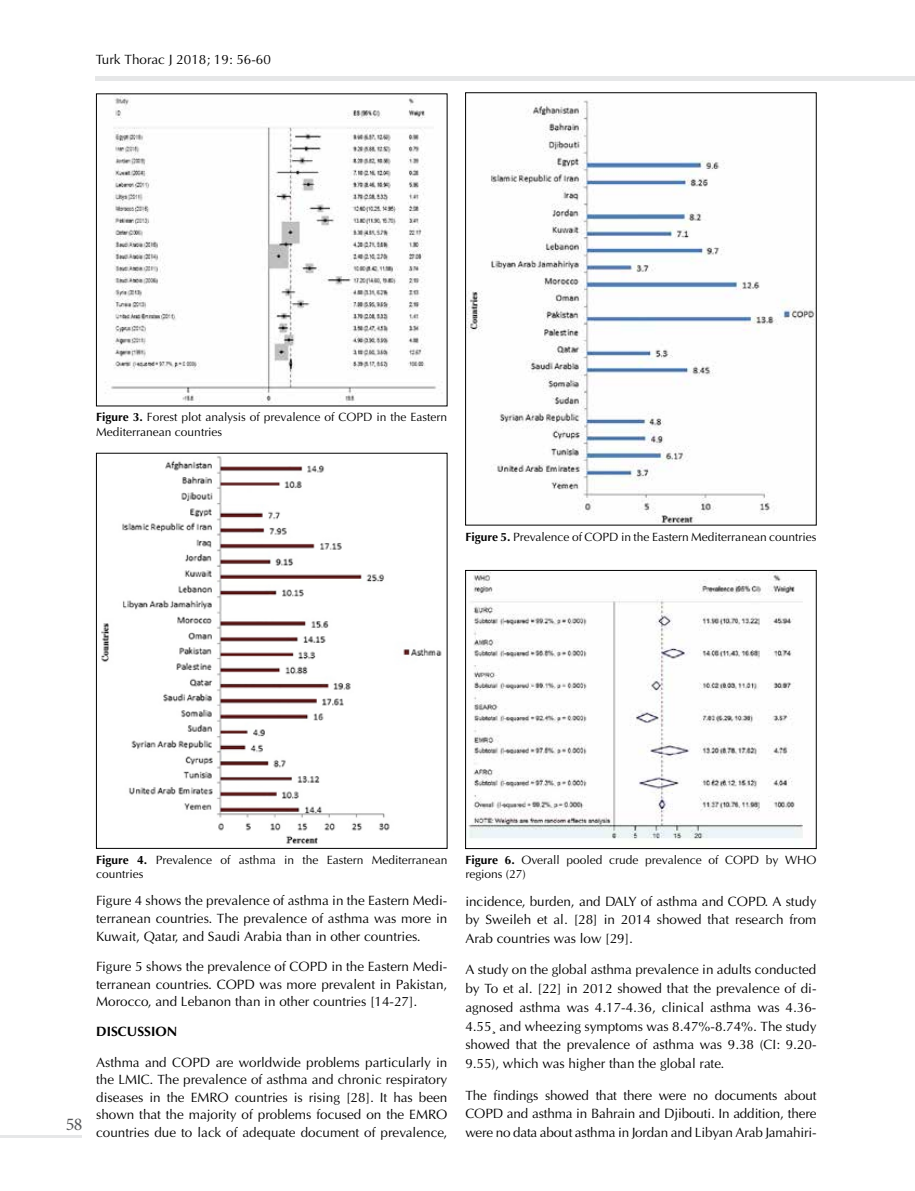
<style>
.page{position:relative;width:915px;height:1191px;background:#fff}
.page>*{position:absolute;margin:0;border:0;box-sizing:border-box;transform-origin:0 0}
.t1{font:18px "Minion Pro";color:#58595b}
.t2{font:13.5px/18.8px "Optima Normal Tr";color:#000;text-align:justify}
.t3{font:13.5px "Optima Bold Tr";color:#000}
.t4{font:12px/14.4px "Optima Normal Tr";color:#000}
.s1{font-family:"Optima Bold Tr"}
</style>
<div class="page">
<img style="left:467px;top:100px;width:347px;height:423px">
<div style="left:465px;top:92px;width:351px;height:433px;border:1px solid #000"></div>
<img style="left:468px;top:572px;width:335px;height:267px">
<div style="left:465px;top:570px;width:351px;height:278px;border:1px solid #000"></div>
<img style="left:101px;top:456px;width:341px;height:388px">
<img style="left:105px;top:96px;width:332px;height:308px">
<hr style="left:96px;top:77px;width:818px;height:4px;background:#e6e7e8">
<hr style="left:0;top:1135px;width:82px;height:3px;background:#e6e7e8">
<p class="t2" style="left:96px;top:50px;width:177px">Turk Thorac J 2018; 19: 56-60</p>
<p class="t4" style="left:96px;top:410px;width:352px"><span class="s1">Figure 3.</span> Forest plot analysis of prevalence of COPD in the Eastern<br>Mediterranean countries</p>
<p class="t4" style="left:465px;top:529px;width:352px"><span class="s1">Figure 5.</span> Prevalence of COPD in the Eastern Mediterranean countries</p>
<h1 class="t1" style="left:66px;top:1112px;width:18px">58</h1>
<p class="t4" style="left:96px;top:852px;width:352px"><span class="s1">Figure 4.</span> Prevalence of asthma in the Eastern Mediterranean countries</p>
<p class="t2" style="left:96px;top:892px;width:352px;line-height:17.5px">Figure 4 shows the prevalence of asthma in the Eastern Medi&shy;terranean countries. The prevalence of asthma was more in Kuwait, Qatar, and Saudi Arabia than in other countries.</p>
<p class="t2" style="left:96px;top:957px;width:352px;line-height:17.5px">Figure 5 shows the prevalence of COPD in the Eastern Medi&shy;terranean countries. COPD was more prevalent in Pakistan, Morocco, and Lebanon than in other countries [14-27].</p>
<p class="t3" style="left:96px;top:1023px;width:82px">DISCUSSION</p>
<p class="t2" style="left:96px;top:1053px;width:352px;line-height:17.5px">Asthma and COPD are worldwide problems particularly in the LMIC. The prevalence of asthma and chronic respiratory diseases in the EMRO countries is rising [28]. It has been shown that the majority of problems focused on the EMRO countries due to lack of adequate document of prevalence,</p>
<p class="t4" style="left:465px;top:852px;width:352px"><span class="s1">Figure 6.</span> Overall pooled crude prevalence of COPD by WHO regions (27)</p>
<p class="t2" style="left:465px;top:891px;width:352px">incidence, burden, and DALY of asthma and COPD. A study by Sweileh et al. [28] in 2014 showed that research from Arab countries was low [29].</p>
<p class="t2" style="left:465px;top:960px;width:352px">A study on the global asthma prevalence in adults conducted by To et al. [22] in 2012 showed that the prevalence of di&shy;agnosed asthma was 4.17-4.36, clinical asthma was 4.36- 4.55¸ and wheezing symptoms was 8.47%-8.74%. The study showed that the prevalence of asthma was 9.38 (CI: 9.20- 9.55), which was higher than the global rate.</p>
<p class="t2" style="left:465px;top:1085px;width:352px">The findings showed that there were no documents about COPD and asthma in Bahrain and Djibouti. In addition, there were no data about asthma in Jordan and Libyan Arab Jamahiri-</p>
</div>
